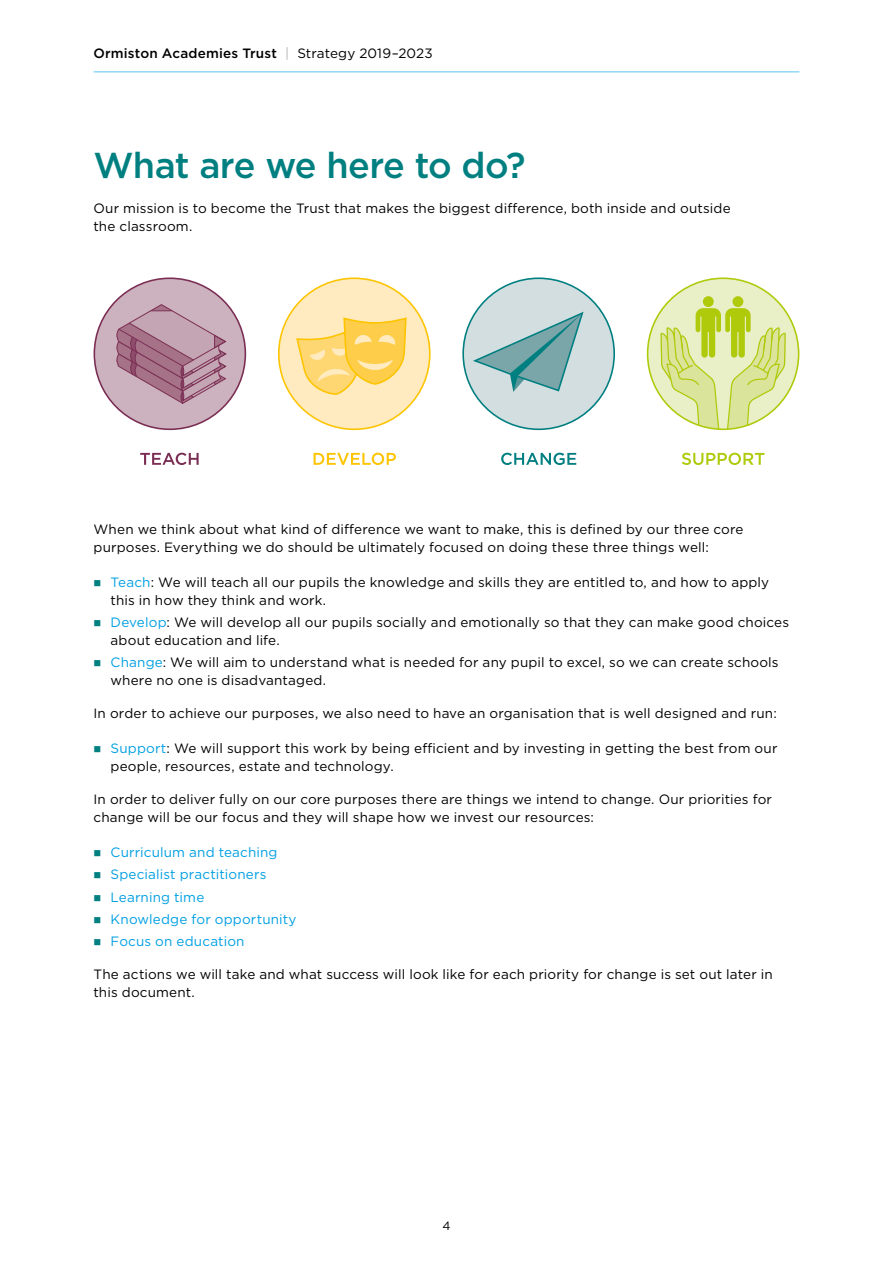
<style>
.page{position:relative;width:893px;height:1263px;background:#fff}
.page>*{position:absolute;margin:0;border:0;box-sizing:border-box;transform-origin:0 0}
.t1{font:500 36px "Gotham";letter-spacing:-.02em;color:#007f81}
.t2{font:13.5px/18px "Gotham";letter-spacing:.01em;color:#000}
.t3{font:13.5px "Gotham";letter-spacing:.01em;color:#009fe3}
.t4{font:500 13.5px "Gotham";letter-spacing:.015em;color:#000}
.t5{font:12px "Gotham";color:#000}
.s1{font-weight:400;color:#b3b2b2}
.s2{font-weight:400}
.s3{color:#007f81}
.s4{color:#009fe3}
</style>
<div class="page">
<hr style="left:94px;top:71px;width:705px;height:1px;background:#5bc5f2">
<div style="left:94px;top:278px;width:151px;height:151px;background:#ccb2be;border-radius:50%"></div>
<svg style="left:114px;top:304px;width:113px;height:100px"></svg>
<svg style="left:140px;top:453px;width:59px;height:12px"></svg>
<div style="left:279px;top:278px;width:151px;height:151px;background:#ffebbf;border-radius:50%"></div>
<svg style="left:296px;top:285px;width:111px;height:110px"></svg>
<svg style="left:314px;top:453px;width:82px;height:12px"></svg>
<div style="left:463px;top:278px;width:151px;height:151px;background:#d3dee0;border-radius:50%"></div>
<svg style="left:471px;top:310px;width:113px;height:82px"></svg>
<svg style="left:501px;top:453px;width:75px;height:12px"></svg>
<div style="left:648px;top:278px;width:151px;height:151px;background:#e9efc6;border-radius:50%"></div>
<div style="left:703px;top:296px;width:11px;height:11px;background:#afca0b;border-radius:50%"></div>
<div style="left:732px;top:296px;width:11px;height:11px;background:#afca0b;border-radius:50%"></div>
<svg style="left:660px;top:308px;width:126px;height:122px"></svg>
<svg style="left:682px;top:453px;width:82px;height:12px"></svg>
<p class="t4" style="left:94px;top:44px;width:341px">Ormiston Academies Trust <span class="s1">|</span> <span class="s2">Strategy 2019–2023</span></p>
<h1 class="t1" style="left:94px;top:141px;width:434px">What are we here to do?</h1>
<p class="t2" style="left:94px;top:199px;width:639px">Our mission is to become the Trust that makes the biggest difference, both inside and outside the classroom.</p>
<p class="t2" style="left:94px;top:520px;width:651px">When we think about what kind of difference we want to make, this is defined by our three core purposes. Everything we do should be ultimately focused on doing these three things well:</p>
<p class="t2" style="left:111px;top:573px;width:660px;text-indent:-17px"><span class="s3">■</span> <span class="s4">Teach</span>: We will teach all our pupils the knowledge and skills they are entitled to, and how to apply this in how they think and work.</p>
<p class="t2" style="left:111px;top:613px;width:680px;text-indent:-17px"><span class="s3">■</span> <span class="s4">Develop</span>: We will develop all our pupils socially and emotionally so that they can make good choices about education and life.</p>
<p class="t2" style="left:111px;top:653px;width:670px;text-indent:-17px"><span class="s3">■</span> <span class="s4">Change</span>: We will aim to understand what is needed for any pupil to excel, so we can create schools where no one is disadvantaged.</p>
<p class="t2" style="left:94px;top:704px;width:685px">In order to achieve our purposes, we also need to have an organisation that is well designed and run:</p>
<p class="t2" style="left:111px;top:739px;width:668px;text-indent:-17px"><span class="s3">■</span> <span class="s4">Support</span>: We will support this work by being efficient and by investing in getting the best from our people, resources, estate and technology.</p>
<p class="t2" style="left:94px;top:790px;width:680px">In order to deliver fully on our core purposes there are things we intend to change. Our priorities for change will be our focus and they will shape how we invest our resources:</p>
<p class="t3" style="left:94px;top:844px;width:186px"><span class="s3">■</span> Curriculum and teaching</p>
<p class="t3" style="left:94px;top:866px;width:174px"><span class="s3">■</span> Specialist practitioners</p>
<p class="t3" style="left:94px;top:888px;width:112px"><span class="s3">■</span> Learning time</p>
<p class="t3" style="left:94px;top:910px;width:205px"><span class="s3">■</span> Knowledge for opportunity</p>
<p class="t3" style="left:94px;top:933px;width:152px"><span class="s3">■</span> Focus on education</p>
<p class="t2" style="left:94px;top:965px;width:681px">The actions we will take and what success will look like for each priority for change is set out later in this document.</p>
<p class="t5" style="left:442px;top:1218px;width:10px">4</p>
</div>
